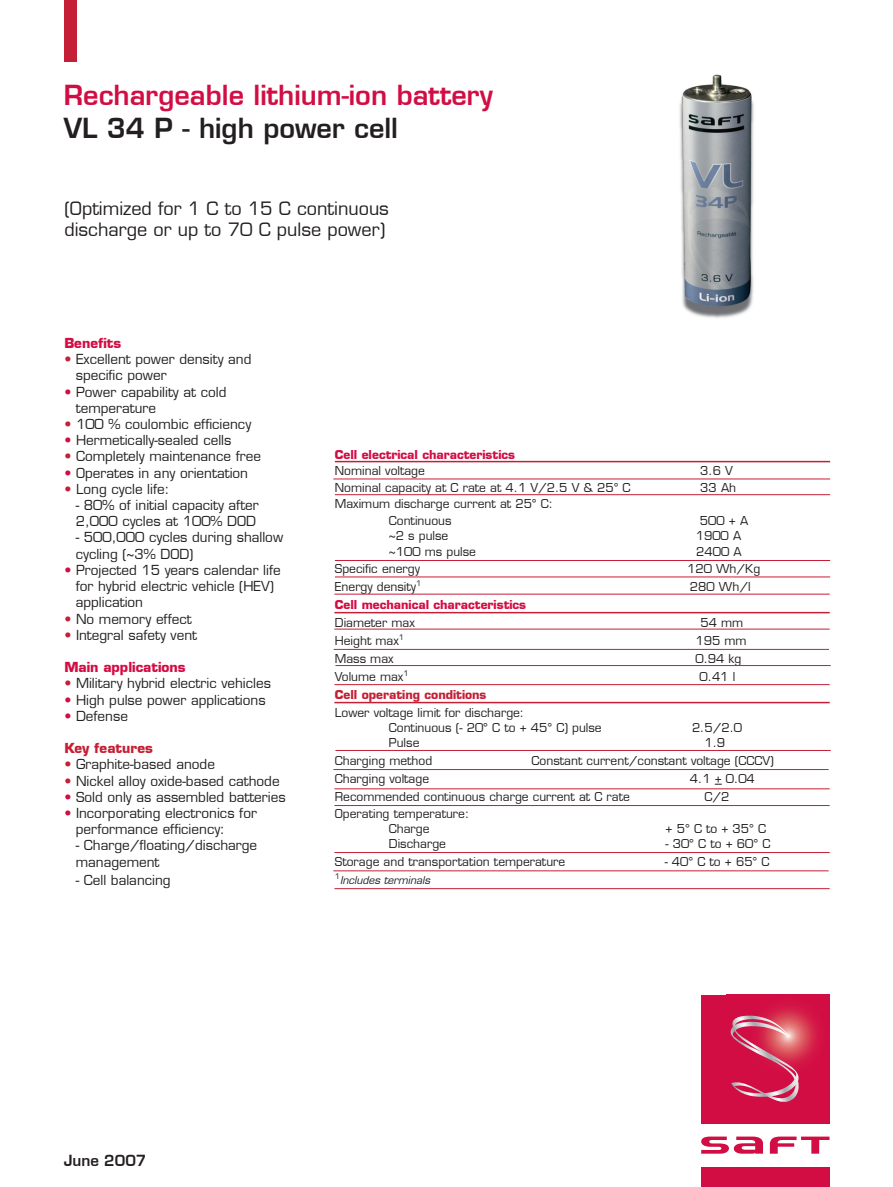
<style>
.page{position:relative;width:893px;height:1187px;background:#fff}
.page>*{position:absolute;margin:0;border:0;box-sizing:border-box;transform-origin:0 0}
.t1{font:600 27px "Eurostile LT";color:#d20d44}
.t2{font:600 27px "Eurostile LT";color:#231f20}
.t3{font:18px/21.6px "Eurostile LT";color:#231f20}
.t4{font:600 15px "Eurostile LT";color:#231f20}
.t5{font:13.5px/16.2px "Eurostile LT";color:#231f20}
.t6{font:700 13.5px "Eurostile LT";color:#d20d44}
.t7{font:700 13.5px "Eurostile LT";color:#c41f35}
.t8{font:12px/15px "Eurostile LT";color:#231f20}
.t9{font:700 12px "Eurostile LT";color:#d20d44}
.t10{font:700 12px "Eurostile LT";color:#c41f35}
.t11{font:italic 10.5px "Eurostile LT";color:#231f20}
.s1{color:#c41f35}
.s2{color:#d20d44}
</style>
<div class="page">
<svg style="left:701px;top:994px;width:128px;height:129px;background:#d21045"></svg>
<div style="left:701px;top:1166px;width:128px;height:20px;background:#d20d44"></div>
<svg style="left:770px;top:1136px;width:59px;height:17px"></svg>
<svg style="left:701px;top:1136px;width:62px;height:17px"></svg>
<svg style="left:729px;top:1014px;width:72px;height:88px;background:#d44567"></svg>
<div style="left:64px;top:0;width:13px;height:62px;background:#c41f35"></div>
<img style="left:679px;top:74px;width:75px;height:244px">
<hr style="left:335px;top:576px;width:495px;height:1px;background:#c41f35">
<hr style="left:335px;top:494px;width:495px;height:1px;background:#c41f35">
<hr style="left:335px;top:560px;width:495px;height:1px;background:#c41f35">
<hr style="left:334px;top:888px;width:496px;height:1px;background:#c41f35">
<hr style="left:335px;top:461px;width:495px;height:1px;background:#c41f35">
<hr style="left:333px;top:870px;width:496px;height:1px;background:#c41f35">
<hr style="left:334px;top:628px;width:496px;height:1px;background:#c41f35">
<hr style="left:334px;top:593px;width:496px;height:1px;background:#c41f35">
<hr style="left:334px;top:612px;width:496px;height:1px;background:#c41f35">
<hr style="left:335px;top:665px;width:496px;height:1px;background:#c41f35">
<hr style="left:334px;top:701px;width:496px;height:2px;background:#c41f35">
<hr style="left:334px;top:684px;width:496px;height:1px;background:#c41f35">
<hr style="left:334px;top:649px;width:495px;height:1px;background:#c41f35">
<hr style="left:335px;top:750px;width:496px;height:1px;background:#c41f35">
<hr style="left:334px;top:852px;width:496px;height:1px;background:#c41f35">
<hr style="left:334px;top:788px;width:496px;height:1px;background:#c41f35">
<hr style="left:334px;top:805px;width:496px;height:1px;background:#c41f35">
<hr style="left:333px;top:478px;width:497px;height:1px;background:#c41f35">
<hr style="left:333px;top:769px;width:496px;height:1px;background:#c41f35">
<h1 class="t1" style="left:64px;top:78px;width:431px">Rechargeable lithium-ion battery</h1>
<h1 class="t2" style="left:64px;top:111px;width:336px">VL 34 P - high power cell</h1>
<h2 class="t3" style="left:64px;top:197px;width:326px">(Optimized for 1 C to 15 C continuous discharge or up to 70 C pulse power)</h2>
<p class="t6" style="left:64px;top:334px;width:58px">Benefits</p>
<p class="t5" style="left:76px;top:351px;width:177px;text-indent:-11px"><span class="s1">•</span> Excellent power density and specific power</p>
<p class="t5" style="left:76px;top:383px;width:152px;text-indent:-11px"><span class="s2">•</span> Power capability at cold temperature</p>
<p class="t5" style="left:64px;top:416px;width:188px"><span class="s1">•</span> 100 % coulombic efficiency</p>
<p class="t5" style="left:64px;top:432px;width:169px"><span class="s2">•</span> Hermetically-sealed cells</p>
<p class="t5" style="left:64px;top:448px;width:198px"><span class="s1">•</span> Completely maintenance free</p>
<p class="t5" style="left:64px;top:464px;width:185px"><span class="s2">•</span> Operates in any orientation</p>
<p class="t5" style="left:64px;top:481px;width:107px"><span class="s1">•</span> Long cycle life:</p>
<p class="t5" style="left:76px;top:497px;width:185px">- 80% of initial capacity after<br>2,000 cycles at 100% DOD</p>
<p class="t5" style="left:76px;top:529px;width:209px">- 500,000 cycles during shallow cycling (~3% DOD)</p>
<p class="t5" style="left:76px;top:562px;width:207px;text-indent:-11px"><span class="s2">•</span> Projected 15 years calendar life for hybrid electric vehicle (HEV) application</p>
<p class="t5" style="left:64px;top:610px;width:129px"><span class="s1">•</span> No memory effect</p>
<p class="t5" style="left:64px;top:626px;width:134px"><span class="s1">•</span> Integral safety vent</p>
<p class="t6" style="left:64px;top:658px;width:123px">Main applications</p>
<p class="t5" style="left:64px;top:675px;width:208px"><span class="s1">•</span> Military hybrid electric vehicles</p>
<p class="t5" style="left:64px;top:691px;width:203px"><span class="s2">•</span> High pulse power applications</p>
<p class="t5" style="left:64px;top:707px;width:65px"><span class="s2">•</span> Defense</p>
<p class="t7" style="left:64px;top:739px;width:90px">Key features</p>
<p class="t5" style="left:64px;top:756px;width:152px"><span class="s1">•</span> Graphite-based anode</p>
<p class="t5" style="left:64px;top:772px;width:217px"><span class="s1">•</span> Nickel alloy oxide-based cathode</p>
<p class="t5" style="left:64px;top:788px;width:223px"><span class="s2">•</span> Sold only as assembled batteries</p>
<p class="t5" style="left:76px;top:805px;width:183px;text-indent:-11px"><span class="s2">•</span> Incorporating electronics for performance efficiency:</p>
<p class="t5" style="left:76px;top:837px;width:183px">- Charge/floating/discharge management</p>
<p class="t5" style="left:76px;top:871px;width:96px">- Cell balancing</p>
<p class="t9" style="left:335px;top:447px;width:182px">Cell electrical characteristics</p>
<p class="t8" style="left:335px;top:463px;width:92px">Nominal voltage</p>
<p class="t8" style="left:700px;top:463px;width:34px">3.6 V</p>
<p class="t8" style="left:335px;top:480px;width:297px">Nominal capacity at C rate at 4.1 V/2.5 V &amp; 25° C</p>
<p class="t8" style="left:700px;top:480px;width:37px">33 Ah</p>
<p class="t8" style="left:389px;top:495px;width:166px;line-height:16.5px;text-indent:-54px">Maximum discharge current at 25° C:<br>Continuous</p>
<p class="t8" style="left:700px;top:513px;width:50px">500 + A</p>
<p class="t8" style="left:389px;top:528px;width:61px">~2 s pulse</p>
<p class="t8" style="left:696px;top:528px;width:47px">1900 A</p>
<p class="t8" style="left:389px;top:544px;width:89px">~100 ms pulse</p>
<p class="t8" style="left:696px;top:544px;width:47px">2400 A</p>
<p class="t8" style="left:335px;top:561px;width:87px">Specific energy</p>
<p class="t8" style="left:687px;top:561px;width:75px">120 Wh/Kg</p>
<p class="t8" style="left:335px;top:579px;width:88px">Energy density<sup>1</sup></p>
<p class="t8" style="left:690px;top:579px;width:62px">280 Wh/l</p>
<p class="t9" style="left:335px;top:597px;width:193px">Cell mechanical characteristics</p>
<p class="t8" style="left:335px;top:615px;width:81px">Diameter max</p>
<p class="t8" style="left:700px;top:615px;width:44px">54 mm</p>
<p class="t8" style="left:335px;top:633px;width:71px">Height max<sup>1</sup></p>
<p class="t8" style="left:695px;top:633px;width:53px">195 mm</p>
<p class="t8" style="left:335px;top:651px;width:60px">Mass max</p>
<p class="t8" style="left:695px;top:651px;width:47px">0.94 kg</p>
<p class="t8" style="left:335px;top:669px;width:75px">Volume max<sup>1</sup></p>
<p class="t8" style="left:700px;top:669px;width:37px">0.41 l</p>
<p class="t10" style="left:335px;top:687px;width:153px">Cell operating conditions</p>
<p class="t8" style="left:389px;top:705px;width:214px;text-indent:-54px">Lower voltage limit for discharge:<br>Continuous (- 20° C to + 45° C) pulse</p>
<p class="t8" style="left:692px;top:720px;width:52px">2.5/2.0</p>
<p class="t8" style="left:389px;top:735px;width:32px">Pulse</p>
<p class="t8" style="left:704px;top:735px;width:22px">1.9</p>
<p class="t8" style="left:335px;top:753px;width:99px">Charging method</p>
<p class="t8" style="left:532px;top:753px;width:244px">Constant current/constant voltage (CCCV)</p>
<p class="t8" style="left:335px;top:771px;width:96px">Charging voltage</p>
<p class="t8" style="left:690px;top:771px;width:66px">4.1 + 0.04</p>
<p class="t8" style="left:335px;top:789px;width:296px">Recommended continuous charge current at C rate</p>
<p class="t8" style="left:704px;top:789px;width:26px">C/2</p>
<p class="t8" style="left:389px;top:805px;width:82px;text-indent:-54px">Operating temperature:<br>Charge</p>
<p class="t8" style="left:666px;top:820px;width:102px">+5°Cto+35°C</p>
<p class="t8" style="left:389px;top:835px;width:59px">Discharge</p>
<p class="t8" style="left:665px;top:835px;width:106px">-30°Cto+60°C</p>
<p class="t8" style="left:335px;top:853px;width:232px">Storage and transportation temperature</p>
<p class="t8" style="left:665px;top:853px;width:106px">-40°Cto+65°C</p>
<p class="t11" style="left:335px;top:873px;width:97px"><sup>1</sup>Includes terminals</p>
<p class="t4" style="left:64px;top:1150px;width:84px">June 2007</p>
</div>
